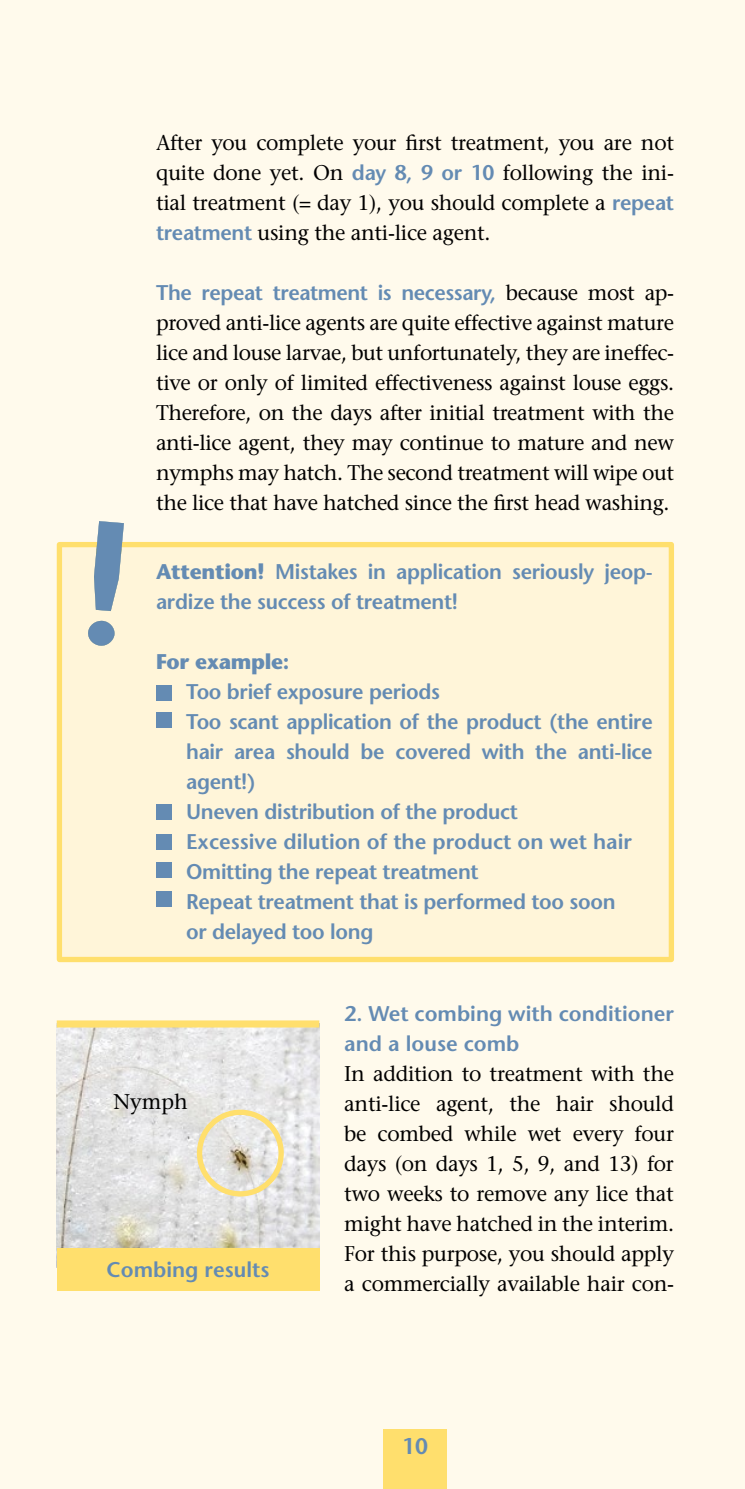
<style>
.page{position:relative;width:745px;height:1489px;background:#fff}
.page>*{position:absolute;margin:0;border:0;box-sizing:border-box;transform-origin:0 0}
.t1{font:600 22.5px "Stone Sans";color:#648bb3}
.t2{font:21.25px/30px "Stone Serif";letter-spacing:-.015em;color:#000;text-align:justify}
.t3{font:600 21.25px/30px "Stone Sans";letter-spacing:-.015em;color:#648bb3}
.t4{font:700 21.25px "Stone Sans";letter-spacing:-.015em;color:#648bb3}
.s1{font-family:"Stone Sans";font-weight:600;color:#648bb3}
.s2{font-family:"Stone Serif";font-weight:400;color:#000}
.s3{font-weight:700}
</style>
<div class="page">
<div style="left:0;top:0;width:744px;height:1488px;background:#fffaec"></div>
<div style="left:383px;top:1428px;width:63px;height:60px;background:#ffdf6d"></div>
<img style="left:57px;top:1027px;width:262px;height:220px">
<div style="left:197px;top:1109px;width:86px;height:87px;border:5px solid #ffdf6d;border-radius:50%"></div>
<div style="left:57px;top:1020px;width:262px;height:7px;background:#ffdf6d"></div>
<div style="left:57px;top:542px;width:616px;height:420px;background:#fff5d9;border:5px solid #ffdf6d"></div>
<svg style="left:87px;top:521px;width:37px;height:125px"></svg>
<div style="left:57px;top:1247px;width:262px;height:43px;background:#ffdf6d"></div>
<div style="left:156px;top:685px;width:16px;height:16px;background:#648bb3"></div>
<div style="left:156px;top:711px;width:16px;height:16px;background:#648bb3"></div>
<div style="left:156px;top:804px;width:16px;height:16px;background:#648bb3"></div>
<div style="left:156px;top:833px;width:16px;height:16px;background:#648bb3"></div>
<div style="left:156px;top:862px;width:16px;height:16px;background:#648bb3"></div>
<div style="left:156px;top:891px;width:16px;height:16px;background:#648bb3"></div>
<p class="t2" style="left:156px;top:127px;width:519px">After you complete your first treatment, you are not quite done yet. On <span class="s1">day 8, 9 or 10</span> following the ini&shy;tial treatment (= day 1), you should complete a <span class="s1">repeat treatment</span> using the anti-lice agent.</p>
<p class="t3" style="left:156px;top:277px;width:519px">The repeat treatment is necessary, <span class="s2">because most ap-</span></p>
<p class="t2" style="left:156px;top:307px;width:519px">proved anti-lice agents are quite effective against mature lice and louse larvae, but unfortunately, they are ineffec&shy;tive or only of limited effectiveness against louse eggs.<br>Therefore, on the days after initial treatment with the anti-lice agent, they may continue to mature and new nymphs may hatch. The second treatment will wipe out the lice that have hatched since the first head washing.</p>
<p class="t3" style="left:156px;top:556px;width:498px"><span class="s3">Attention!</span> Mistakes in application seriously jeop&shy;ardize the success of treatment!</p>
<p class="t4" style="left:156px;top:648px;width:135px">For example:</p>
<p class="t3" style="left:186px;top:676px;width:468px">Too brief exposure periods<br>Too scant application of the product (the entire hair area should be covered with the anti-lice agent!)<br>Uneven distribution of the product<br>Excessive dilution of the product on wet hair Omitting the repeat treatment<br>Repeat treatment that is performed too soon<br>or delayed too long</p>
<p class="t2" style="left:113px;top:1086px;width:76px">Nymph</p>
<p class="t3" style="left:106px;top:1254px;width:164px">Combing results</p>
<p class="t3" style="left:344px;top:997px;width:331px">2. Wet combing with conditioner and a louse comb</p>
<p class="t2" style="left:344px;top:1057px;width:331px">In addition to treatment with the anti-lice agent, the hair should be combed while wet every four days (on days 1, 5, 9, and 13) for two weeks to remove any lice that might have hatched in the interim.<br>For this purpose, you should apply a commercially available hair con-</p>
<p class="t1" style="left:402px;top:1431px;width:27px">10</p>
</div>
